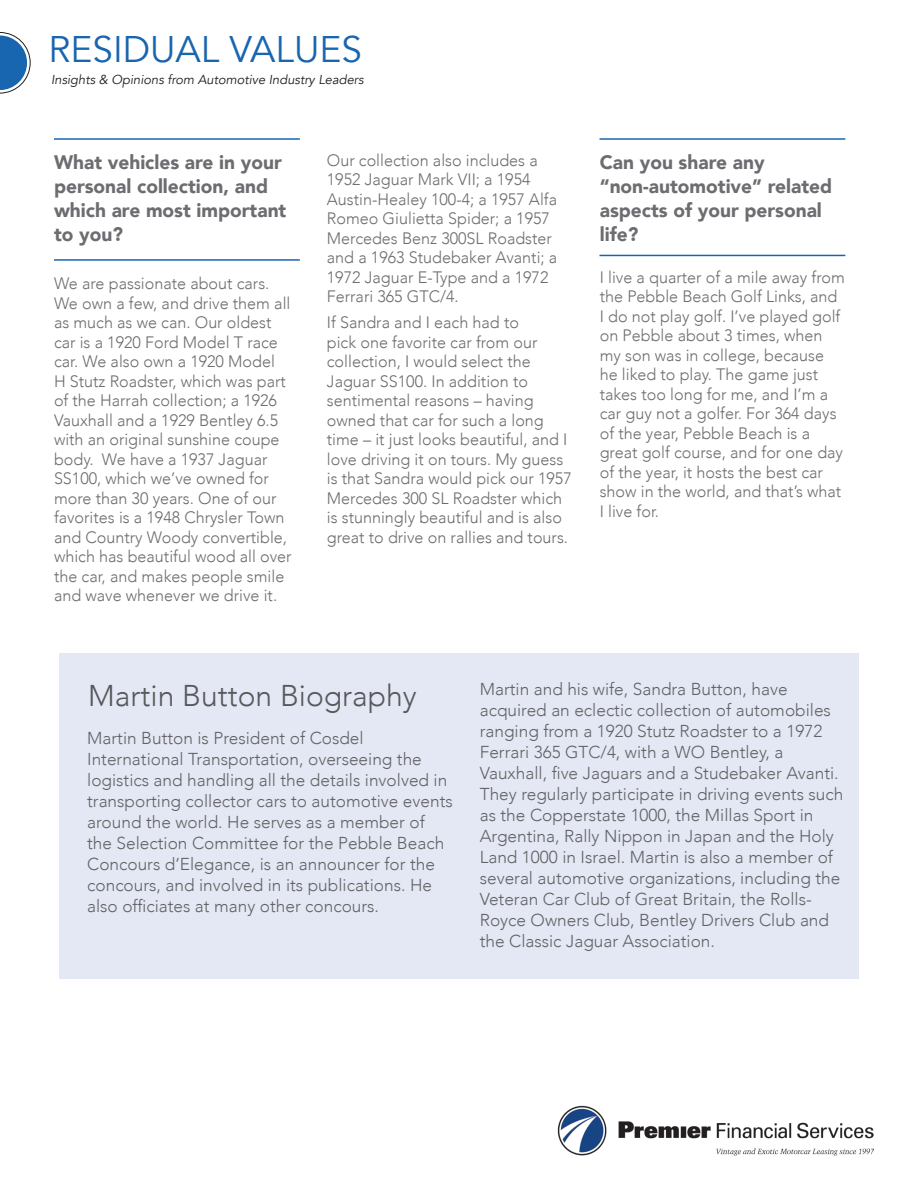
<style>
.page{position:relative;width:918px;height:1188px;background:#fff}
.page>*{position:absolute;margin:0;border:0;box-sizing:border-box;transform-origin:0 0}
.t1{font:36.9px "Avenir";color:#1865b0}
.t2{font:300 30px "Avenir";color:#57585a}
.t3{font:900 19.5px/24px "Avenir";color:#6c6d70}
.t4{font:300 17.25px/21px "Avenir";color:#636366}
.t5{font:300 16.5px/19.5px "Avenir";color:#6c6d70}
.t6{font:italic 12.9px "Avenir";color:#241e1b}
</style>
<div class="page">
<svg style="left:0;top:32px;width:31px;height:61px"></svg>
<img style="left:557px;top:1106px;width:316px;height:50px">
<div style="left:59px;top:653px;width:800px;height:325px;background:#e4e8f4"></div>
<hr style="left:54px;top:138px;width:246px;height:2px;background:#1865b0">
<hr style="left:599px;top:138px;width:246px;height:2px;background:#1865b0">
<hr style="left:54px;top:259px;width:246px;height:2px;background:#1865b0">
<hr style="left:599px;top:255px;width:246px;height:1px;background:#1865b0">
<h1 class="t1" style="left:49px;top:27px;width:315px">RESIDUAL VALUES</h1>
<p class="t6" style="left:51px;top:72px;width:314px">Insights &amp; Opinions from Automotive Industry Leaders</p>
<p class="t3" style="left:54px;top:149px;width:234px">What vehicles are in your personal collection, and which are most important to you?</p>
<p class="t5" style="left:54px;top:274px;width:239px">We are passionate about cars.<br>We own a few, and drive them all as much as we can. Our oldest car is a 1920 Ford Model T race car. We also own a 1920 Model<br>H Stutz Roadster, which was part of the Harrah collection; a 1926<br>Vauxhall and a 1929 Bentley 6.5 with an original sunshine coupe body. We have a 1937 Jaguar<br>SS100, which we’ve owned for more than 30 years. One of our favorites is a 1948 Chrysler Town and Country Woody convertible, which has beautiful wood all over the car, and makes people smile and wave whenever we drive it.</p>
<p class="t5" style="left:327px;top:150px;width:232px">Our collection also includes a<br>1952 Jaguar Mark VII; a 1954<br>Austin-Healey 100-4; a 1957 Alfa<br>Romeo Giulietta Spider; a 1957<br>Mercedes Benz 300SL Roadster and a 1963 Studebaker Avanti; a<br>1972 Jaguar E-Type and a 1972<br>Ferrari 365 GTC/4.</p>
<p class="t5" style="left:327px;top:313px;width:246px">If Sandra and I each had to<br>pick one favorite car from our collection, I would select the<br>Jaguar SS100. In addition to sentimental reasons – having owned that car for such a long time – it just looks beautiful, and I love driving it on tours. My guess is that Sandra would pick our 1957<br>Mercedes 300 SL Roadster which is stunningly beautiful and is also great to drive on rallies and tours.</p>
<p class="t3" style="left:600px;top:149px;width:234px">Can you share any “non-automotive” related aspects of your personal life?</p>
<p class="t5" style="left:600px;top:267px;width:247px">I live a quarter of a mile away from the Pebble Beach Golf Links, and<br>I do not play golf. I’ve played golf on Pebble about 3 times, when my son was in college, because he liked to play. The game just takes too long for me, and I’m a car guy not a golfer. For 364 days of the year, Pebble Beach is a great golf course, and for one day of the year, it hosts the best car show in the world, and that’s what<br>I live for.</p>
<h2 class="t2" style="left:88px;top:678px;width:330px">Martin Button Biography</h2>
<p class="t4" style="left:87px;top:728px;width:367px">Martin Button is President of Cosdel International Transportation, overseeing the logistics and handling all the details involved in transporting collector cars to automotive events around the world. He serves as a member of the Selection Committee for the Pebble Beach Concours d’Elegance, is an announcer for the concours, and involved in its publications. He also officiates at many other concours.</p>
<p class="t4" style="left:480px;top:678px;width:365px">Martin and his wife, Sandra Button, have acquired an eclectic collection of automobiles ranging from a 1920 Stutz Roadster to a 1972<br>Ferrari 365 GTC/4, with a WO Bentley, a Vauxhall, five Jaguars and a Studebaker Avanti.<br>They regularly participate in driving events such as the Copperstate 1000, the Millas Sport in Argentina, Rally Nippon in Japan and the Holy Land 1000 in Israel. Martin is also a member of several automotive organizations, including the Veteran Car Club of Great Britain, the Rolls-Royce Owners Club, Bentley Drivers Club and the Classic Jaguar Association.</p>
</div>
